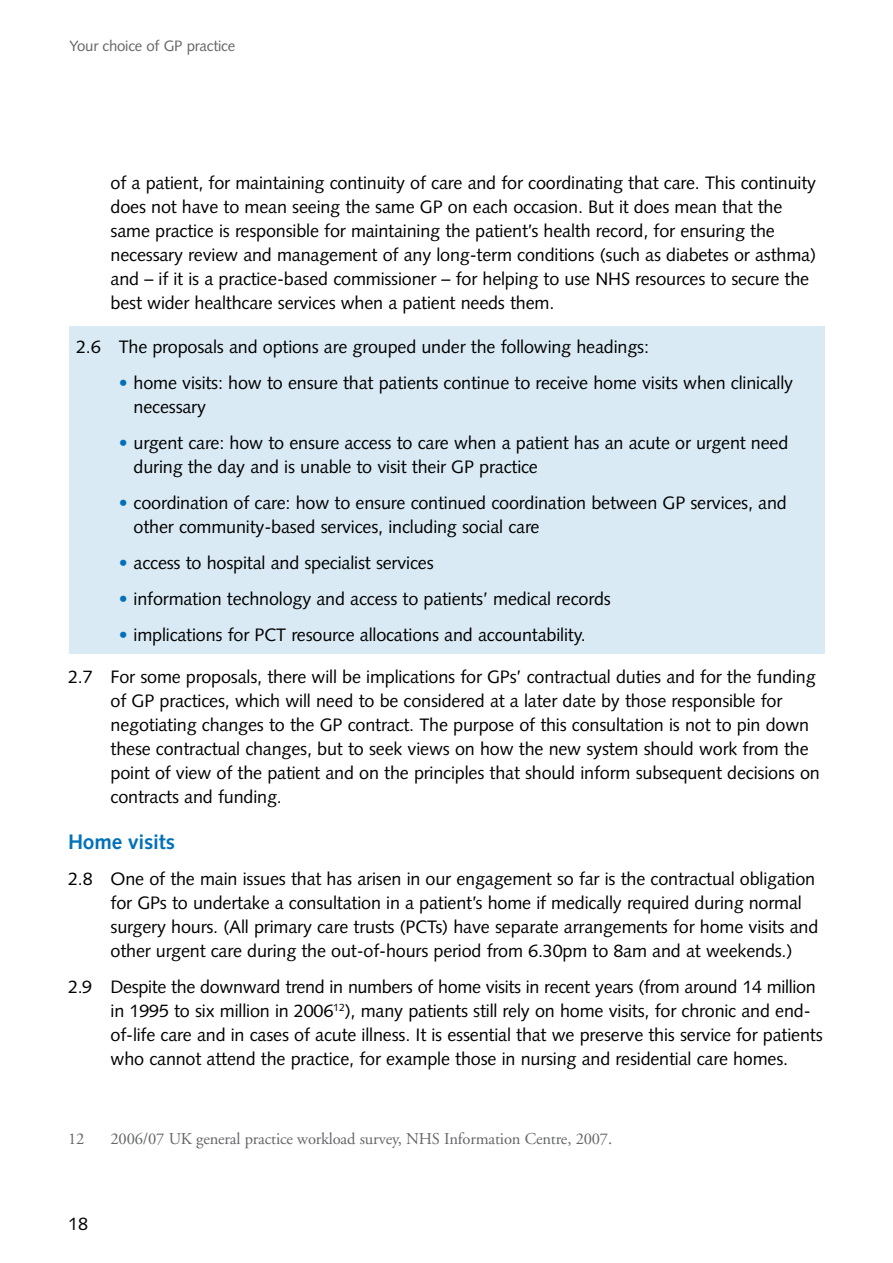
<style>
.page{position:relative;width:893px;height:1263px;background:#fff}
.page>*{position:absolute;margin:0;border:0;box-sizing:border-box;transform-origin:0 0}
._00_-_Sub_Head_A{font:700 21px "Syntax";letter-spacing:-.01em;color:#0072ba}
._01_-_Body_Copy_2_1{font:18px/24px "Syntax";letter-spacing:-.01em;color:#000}
._01_-_Body_Copy{font:18px/24px "Syntax";letter-spacing:-.01em;color:#000}
._03_-_Footnotes{font:16.5px "Adobe Garamond";letter-spacing:-.01em;color:#646567}
.t1{font:15px "Syntax";letter-spacing:-.015em;color:#646567}
.s1{color:#0071b9}
</style>
<div class="page">
<div style="left:70px;top:326px;width:755px;height:327px;background:#d9eaf4"></div>
<p class="t1" style="left:70px;top:37px;width:167px">Your choice of GP practice</p>
<p class="_01_-_Body_Copy_2_1" style="left:111px;top:171px;width:707px">of a patient, for maintaining continuity of care and for coordinating that care. This continuity does not have to mean seeing the same GP on each occasion. But it does mean that the same practice is responsible for maintaining the patient’s health record, for ensuring the necessary review and management of any long-term conditions (such as diabetes or asthma) and – if it is a practice-based commissioner – for helping to use NHS resources to secure the best wider healthcare services when a patient needs them.</p>
<p class="_01_-_Body_Copy_2_1" style="left:76px;top:334px;width:574px">2.6 The proposals and options are grouped under the following headings:</p>
<p class="_01_-_Body_Copy" style="left:134px;top:370px;width:661px;text-indent:-15px"><span class="s1">•</span> home visits: how to ensure that patients continue to receive home visits when clinically necessary</p>
<p class="_01_-_Body_Copy" style="left:134px;top:430px;width:656px;text-indent:-15px"><span class="s1">•</span> urgent care: how to ensure access to care when a patient has an acute or urgent need during the day and is unable to visit their GP practice</p>
<p class="_01_-_Body_Copy" style="left:134px;top:490px;width:655px;text-indent:-15px"><span class="s1">•</span> coordination of care: how to ensure continued coordination between GP services, and other community-based services, including social care</p>
<p class="_01_-_Body_Copy" style="left:119px;top:550px;width:317px"><span class="s1">•</span> access to hospital and specialist services</p>
<p class="_01_-_Body_Copy" style="left:119px;top:586px;width:494px"><span class="s1">•</span> information technology and access to patients’ medical records</p>
<p class="_01_-_Body_Copy" style="left:119px;top:622px;width:469px"><span class="s1">•</span> implications for PCT resource allocations and accountability.</p>
<p class="_01_-_Body_Copy_2_1" style="left:111px;top:664px;width:711px;text-indent:-43px">2.7 For some proposals, there will be implications for GPs’ contractual duties and for the funding of GP practices, which will need to be considered at a later date by those responsible for negotiating changes to the GP contract. The purpose of this consultation is not to pin down these contractual changes, but to seek views on how the new system should work from the point of view of the patient and on the principles that should inform subsequent decisions on contracts and funding.</p>
<p class="_00_-_Sub_Head_A" style="left:68px;top:830px;width:108px">Home visits</p>
<p class="_01_-_Body_Copy_2_1" style="left:111px;top:867px;width:709px;text-indent:-43px">2.8 One of the main issues that has arisen in our engagement so far is the contractual obligation for GPs to undertake a consultation in a patient’s home if medically required during normal surgery hours. (All primary care trusts (PCTs) have separate arrangements for home visits and other urgent care during the out-of-hours period from 6.30pm to 8am and at weekends.)</p>
<p class="_01_-_Body_Copy_2_1" style="left:111px;top:975px;width:714px;text-indent:-43px">2.9 Despite the downward trend in numbers of home visits in recent years (from around 14 million in 1995 to six million in 2006<sup>12</sup>), many patients still rely on home visits, for chronic and end&shy;of-life care and in cases of acute illness. It is essential that we preserve this service for patients who cannot attend the practice, for example those in nursing and residential care homes.</p>
<p class="_03_-_Footnotes" style="left:68px;top:1130px;width:18px">12</p>
<p class="_03_-_Footnotes" style="left:111px;top:1130px;width:503px">2006/07 UK general practice workload survey, NHS Information Centre, 2007.</p>
<p class="_01_-_Body_Copy_2_1" style="left:68px;top:1211px;width:22px">18</p>
</div>
